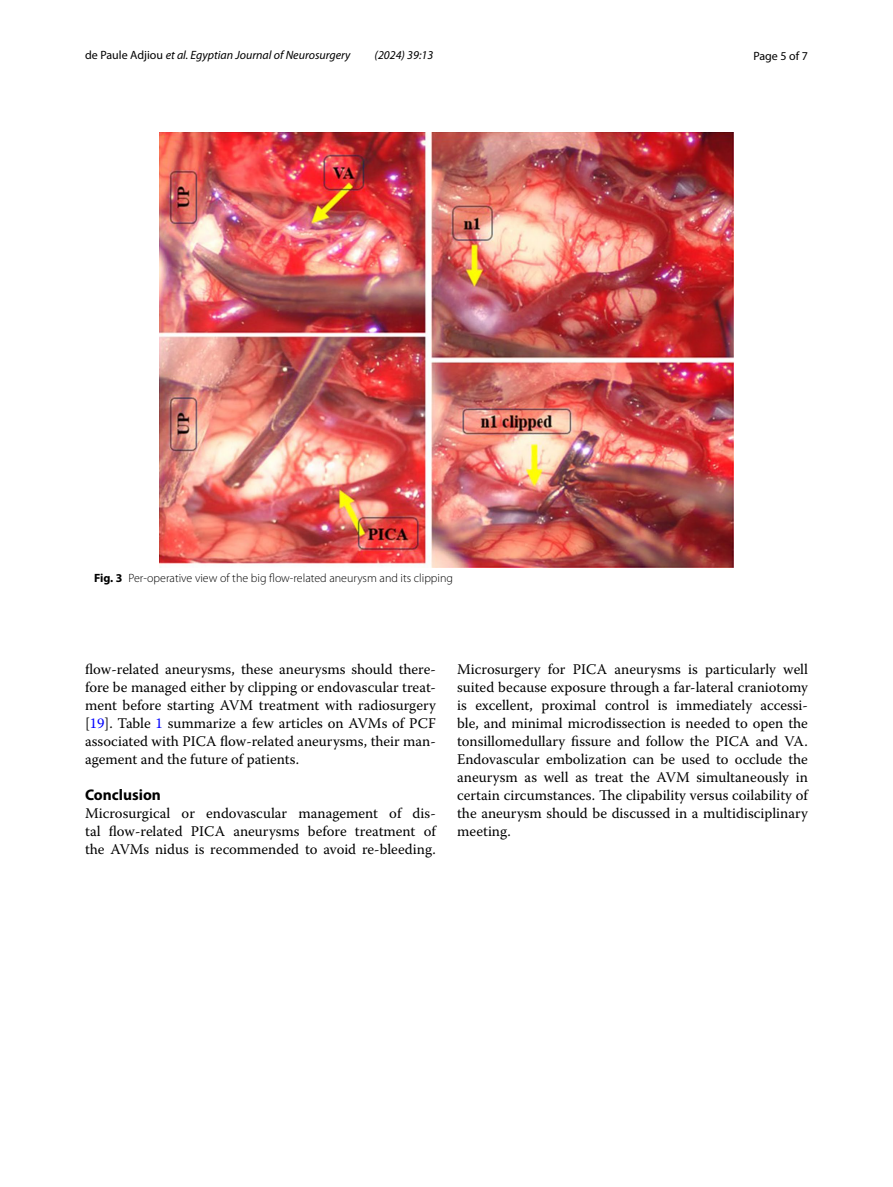
<style>
.page{position:relative;width:893px;height:1187px;background:#fff}
.page>*{position:absolute;margin:0;border:0;box-sizing:border-box;transform-origin:0 0}
.t1{font:700 15.45px "Myriad Pro";color:#000}
.t2{font:14.7px/18px "Warnock Pro";color:#000;text-align:justify}
.t3{font:300 12px "Myriad Pro";color:#000}
.t4{font:italic 12px "Myriad Pro";color:#000}
.t5{font:12px "Myriad Pro";color:#000}
.s1{font-style:normal}
.s2{font-weight:700}
.s3{color:#00f}
</style>
<div class="page">
<img style="left:160px;top:133px;width:573px;height:434px">
<p class="t4" style="left:85px;top:48px;width:267px"><span class="s1">de Paule Adjiou</span> et al. Egyptian Journal of Neurosurgery</p>
<p class="t4" style="left:375px;top:48px;width:60px">(2024) 39:13</p>
<p class="t5" style="left:753px;top:48px;width:56px">Page 5 of 7</p>
<p class="t3" style="left:94px;top:571px;width:360px"><span class="s2">Fig. 3</span> Per-operative view of the big flow-related aneurysm and its clipping</p>
<p class="t2" style="left:85px;top:660px;width:352px">flow-related aneurysms, these aneurysms should there&shy;fore be managed either by clipping or endovascular treat&shy;ment before starting AVM treatment with radiosurgery [<span class="s3">19</span>]. Table <span class="s3">1</span> summarize a few articles on AVMs of PCF associated with PICA flow-related aneurysms, their man&shy;agement and the future of patients.</p>
<p class="t1" style="left:85px;top:784px;width:77px">Conclusion</p>
<p class="t2" style="left:85px;top:804px;width:352px">Microsurgical or endovascular management of dis&shy;tal flow-related PICA aneurysms before treatment of the AVMs nidus is recommended to avoid re-bleeding.</p>
<p class="t2" style="left:457px;top:660px;width:352px">Microsurgery for PICA aneurysms is particularly well suited because exposure through a far-lateral craniotomy is excellent, proximal control is immediately accessi&shy;ble, and minimal microdissection is needed to open the tonsillomedullary fissure and follow the PICA and VA.<br>Endovascular embolization can be used to occlude the aneurysm as well as treat the AVM simultaneously in certain circumstances. The clipability versus coilability of the aneurysm should be discussed in a multidisciplinary meeting.</p>
</div>
